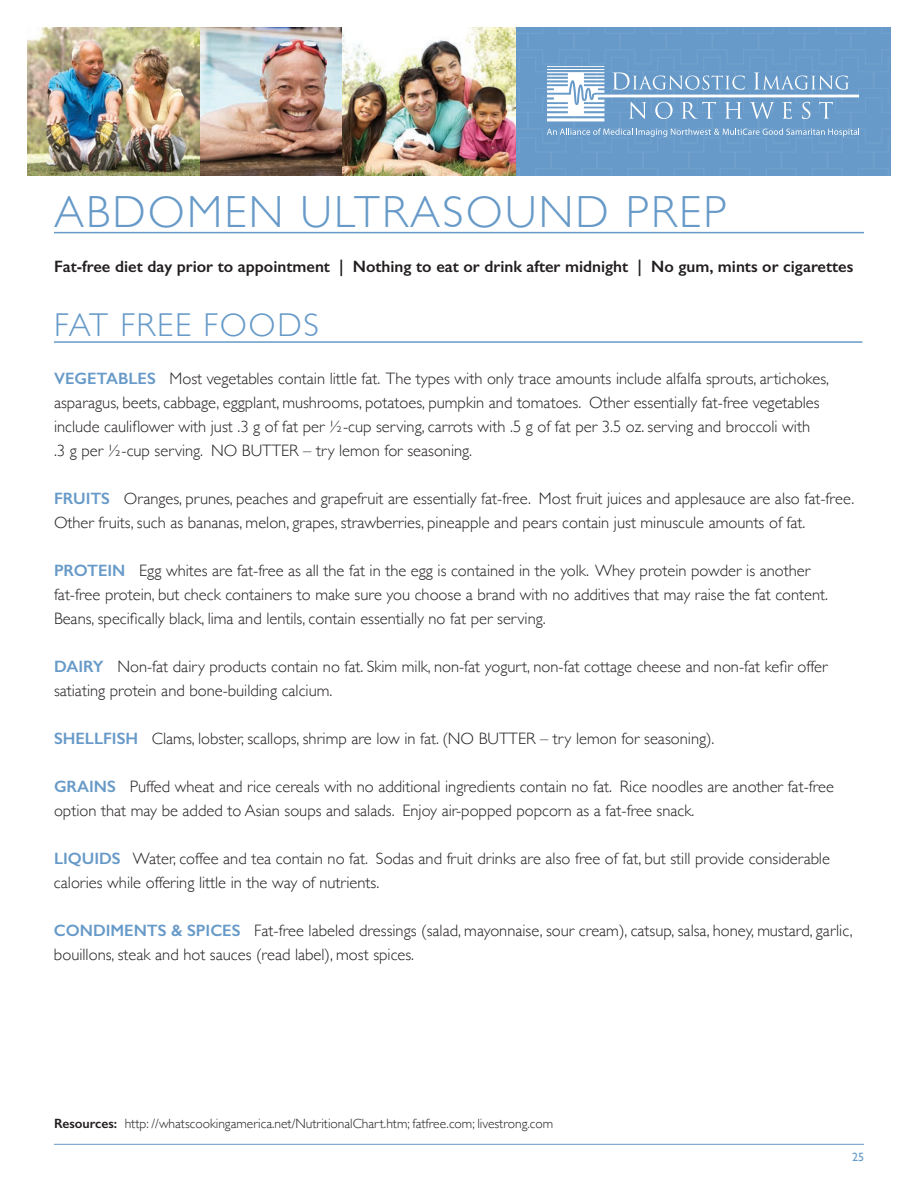
<style>
.page{position:relative;width:918px;height:1188px;background:#fff}
.page>*{position:absolute;margin:0;border:0;box-sizing:border-box;transform-origin:0 0}
.t1{font:300 45px "Gill Sans";letter-spacing:.05em;color:#679ac8}
.t2{font:300 33px "Gill Sans";letter-spacing:.05em;color:#679ac8}
.t3{font:300 16.5px/24px "Gill Sans";color:#231f20}
.t4{font:600 16.5px "Gill Sans";color:#231f20}
.t5{font:300 13.5px "Gill Sans";color:#231f20}
.t6{font:12px "Gill Sans";color:#679ac8}
.s1{font-weight:600;color:#679ac8}
.s2{font-weight:600}
</style>
<div class="page">
<img style="left:200px;top:27px;width:142px;height:149px">
<svg style="left:515px;top:27px;width:376px;height:149px;background:#74a2cc"></svg>
<img style="left:27px;top:27px;width:173px;height:149px">
<img style="left:342px;top:27px;width:173px;height:149px">
<hr style="left:54px;top:341px;width:808px;height:2px;background:#679ac8">
<hr style="left:54px;top:232px;width:810px;height:1px;background:#679ac8">
<hr style="left:54px;top:1144px;width:810px;height:1px;background:#679ac8">
<p class="t1" style="left:54px;top:177px;width:674px">ABDOMEN ULTRASOUND PREP</p>
<p class="t4" style="left:54px;top:257px;width:801px">Fat-free diet day prior to appointment | Nothing to eat or drink after midnight | No gum, mints or cigarettes</p>
<p class="t2" style="left:54px;top:299px;width:266px">FAT FREE FOODS</p>
<p class="t3" style="left:54px;top:366px;width:777px"><span class="s1">VEGETABLES</span> Most vegetables contain little fat. The types with only trace amounts include alfalfa sprouts, artichokes, asparagus, beets, cabbage, eggplant, mushrooms, potatoes, pumpkin and tomatoes. Other essentially fat-free vegetables include cauliflower with just .3 g of fat per ½-cup serving, carrots with .5 g of fat per 3.5 oz. serving and broccoli with</p>
<p class="t3" style="left:54px;top:438px;width:420px">.3 g per ½-cup serving. NO BUTTER – try lemon for seasoning.</p>
<p class="t3" style="left:54px;top:486px;width:802px"><span class="s1">FRUITS</span> Oranges, prunes, peaches and grapefruit are essentially fat-free. Most fruit juices and applesauce are also fat-free.<br>Other fruits, such as bananas, melon, grapes, strawberries, pineapple and pears contain just minuscule amounts of fat.</p>
<p class="t3" style="left:54px;top:558px;width:758px"><span class="s1">PROTEIN</span> Egg whites are fat-free as all the fat in the egg is contained in the yolk. Whey protein powder is another</p>
<p class="t3" style="left:54px;top:582px;width:776px">fat-free protein, but check containers to make sure you choose a brand with no additives that may raise the fat content.<br>Beans, specifically black, lima and lentils, contain essentially no fat per serving.</p>
<p class="t3" style="left:54px;top:654px;width:775px"><span class="s1">DAIRY</span> Non-fat dairy products contain no fat. Skim milk, non-fat yogurt, non-fat cottage cheese and non-fat kefir offer satiating protein and bone-building calcium.</p>
<p class="t3" style="left:54px;top:726px;width:662px"><span class="s1">SHELLFISH</span> Clams, lobster, scallops, shrimp are low in fat. (NO BUTTER – try lemon for seasoning).</p>
<p class="t3" style="left:54px;top:774px;width:782px"><span class="s1">GRAINS</span> Puffed wheat and rice cereals with no additional ingredients contain no fat. Rice noodles are another fat-free option that may be added to Asian soups and salads. Enjoy air-popped popcorn as a fat-free snack.</p>
<p class="t3" style="left:54px;top:846px;width:777px"><span class="s1">LIQUIDS</span> Water, coffee and tea contain no fat. Sodas and fruit drinks are also free of fat, but still provide considerable calories while offering little in the way of nutrients.</p>
<p class="t3" style="left:54px;top:918px;width:800px"><span class="s1">CONDIMENTS &amp; SPICES</span> Fat-free labeled dressings (salad, mayonnaise, sour cream), catsup, salsa, honey, mustard, garlic, bouillons, steak and hot sauces (read label), most spices.</p>
<p class="t5" style="left:54px;top:1113px;width:501px"><span class="s2">Resources:</span> http: //whatscookingamerica.net/NutritionalChart.htm; fatfree.com; livestrong.com</p>
<p class="t6" style="left:852px;top:1150px;width:13px">25</p>
</div>
